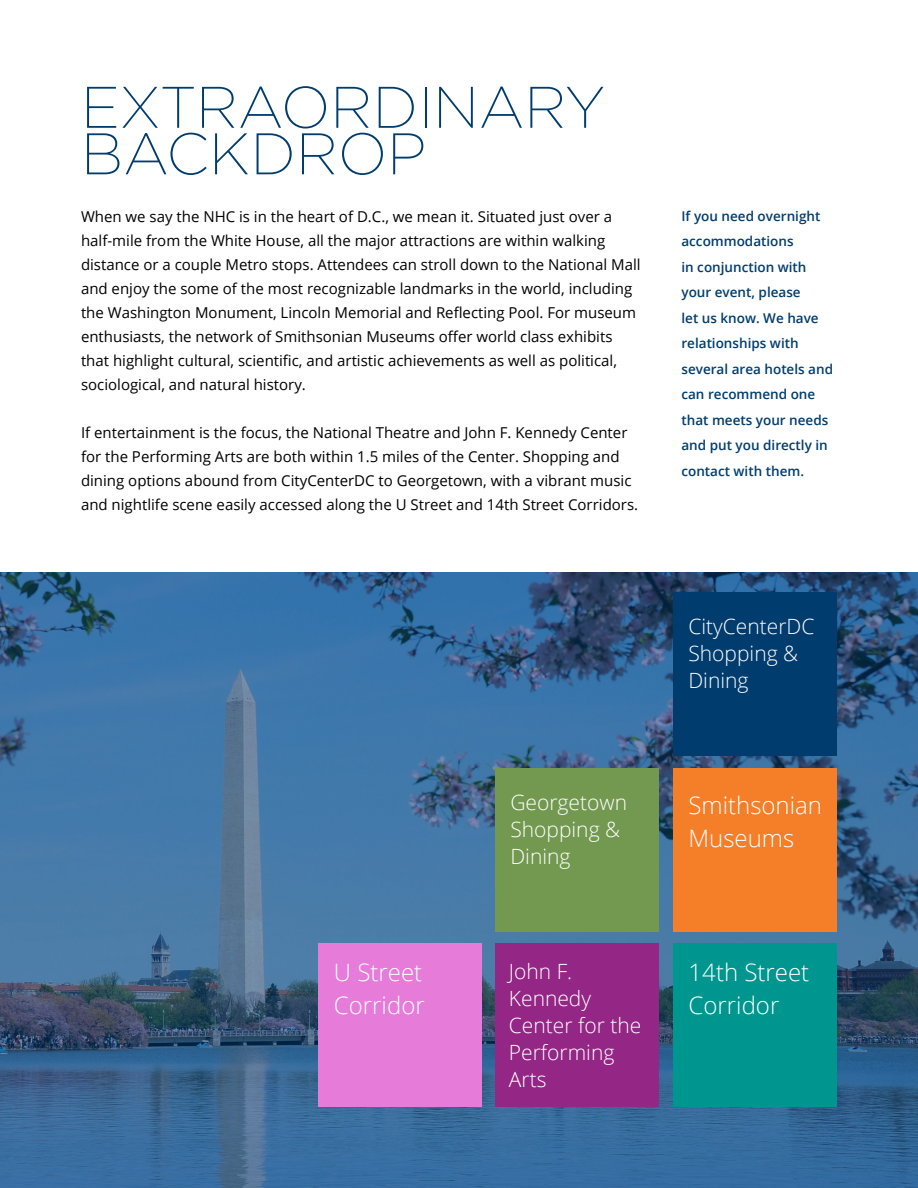
<style>
.page{position:relative;width:918px;height:1188px;background:#fff}
.page>*{position:absolute;margin:0;border:0;box-sizing:border-box;transform-origin:0 0}
.t1{font:200 58.5px/46.5px "Gotham";color:#003d6e}
.t2{font:300 24px/33px "Open Sans";color:#fff}
.t3{font:300 21px/27px "Open Sans";color:#fff}
.t4{font:15px/24px "Open Sans";color:#000}
.t5{font:600 13.5px/25.5px "Open Sans";color:#003d6e}
</style>
<div class="page">
<img style="left:0;top:572px;width:918px;height:616px">
<div style="left:495px;top:943px;width:164px;height:164px;background:#942685"></div>
<div style="left:495px;top:769px;width:164px;height:163px;background:#739950"></div>
<div style="left:319px;top:943px;width:163px;height:164px;background:#e67bd9"></div>
<div style="left:673px;top:943px;width:164px;height:164px;background:#009690"></div>
<div style="left:673px;top:768px;width:164px;height:164px;background:#f57e29"></div>
<div style="left:673px;top:592px;width:164px;height:164px;background:#003d6e"></div>
<h1 class="t1" style="left:81px;top:82px;width:526px">EXTRAORDINARY<br>BACKDROP</h1>
<p class="t4" style="left:81px;top:204px;width:561px">When we say the NHC is in the heart of D.C., we mean it. Situated just over a half-mile from the White House, all the major attractions are within walking distance or a couple Metro stops. Attendees can stroll down to the National Mall and enjoy the some of the most recognizable landmarks in the world, including the Washington Monument, Lincoln Memorial and Reflecting Pool. For museum enthusiasts, the network of Smithsonian Museums offer world class exhibits that highlight cultural, scientific, and artistic achievements as well as political, sociological, and natural history.</p>
<p class="t4" style="left:81px;top:420px;width:559px">If entertainment is the focus, the National Theatre and John F. Kennedy Center for the Performing Arts are both within 1.5 miles of the Center. Shopping and dining options abound from CityCenterDC to Georgetown, with a vibrant music and nightlife scene easily accessed along the U Street and 14th Street Corridors.</p>
<h3 class="t3" style="left:510px;top:788px;width:118px">Georgetown<br>Shopping &amp;<br>Dining</h3>
<p class="t5" style="left:681px;top:203px;width:153px">If you need overnight accommodations<br>in conjunction with your event, please<br>let us know. We have relationships with several area hotels and can recommend one that meets your needs and put you directly in contact with them.</p>
<h3 class="t3" style="left:688px;top:612px;width:128px">CityCenterDC<br>Shopping &amp;<br>Dining</h3>
<h2 class="t2" style="left:688px;top:788px;width:135px">Smithsonian<br>Museums</h2>
<h3 class="t3" style="left:509px;top:957px;width:134px">John F.<br>Kennedy<br>Center for the<br>Performing<br>Arts</h3>
<h2 class="t2" style="left:334px;top:955px;width:92px">U Street<br>Corridor</h2>
<h2 class="t2" style="left:689px;top:955px;width:122px">14th Street<br>Corridor</h2>
</div>
